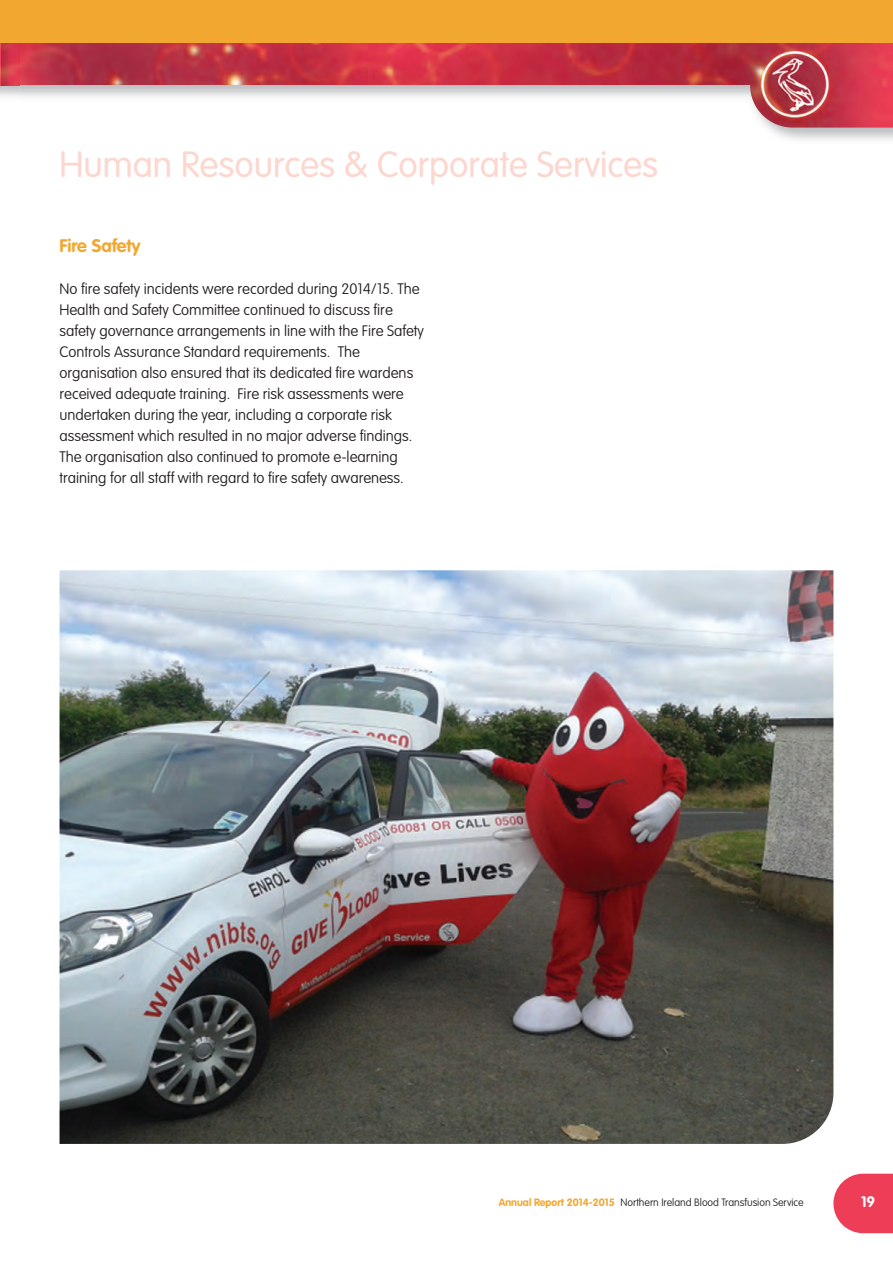
<style>
.page{position:relative;width:893px;height:1263px;background:#fff}
.page>*{position:absolute;margin:0;border:0;box-sizing:border-box;transform-origin:0 0}
.t1{font:300 36px "VAG Rounded";color:#fcd7d0}
.t2{font:700 18px "VAG Rounded";color:#f2a731}
.t3{font:100 15px/21px "VAG Rounded";color:#231f20}
.t4{font:700 15px "VAG Rounded";color:#fff}
.t5{font:100 10.5px "VAG Rounded";color:#231f20}
.s1{font-weight:700;color:#f2a731}
</style>
<div class="page">
<svg style="left:833px;top:1174px;width:60px;height:59px"></svg>
<img style="left:19px;top:43px;width:874px;height:85px">
<img style="left:0;top:85px;width:19px;height:15px">
<img style="left:0;top:43px;width:19px;height:42px">
<div style="left:0;top:0;width:893px;height:43px;background:#f2a731"></div>
<img style="left:60px;top:570px;width:773px;height:574px">
<h1 class="t1" style="left:60px;top:149px;width:600px">Human Resources &amp; Corporate Services</h1>
<p class="t2" style="left:60px;top:238px;width:83px">Fire Safety</p>
<p class="t3" style="left:60px;top:279px;width:366px">No fire safety incidents were recorded during 2014/15. The Health and Safety Committee continued to discuss fire safety governance arrangements in line with the Fire Safety Controls Assurance Standard requirements. The organisation also ensured that its dedicated fire wardens received adequate training. Fire risk assessments were undertaken during the year, including a corporate risk assessment which resulted in no major adverse findings.<br>The organisation also continued to promote e-learning training for all staff with regard to fire safety awareness.</p>
<p class="t5" style="left:499px;top:1197px;width:306px"><span class="s1">Annual Report 2014-2015</span> Northern Ireland Blood Transfusion Service</p>
<p class="t4" style="left:861px;top:1195px;width:16px">19</p>
</div>
